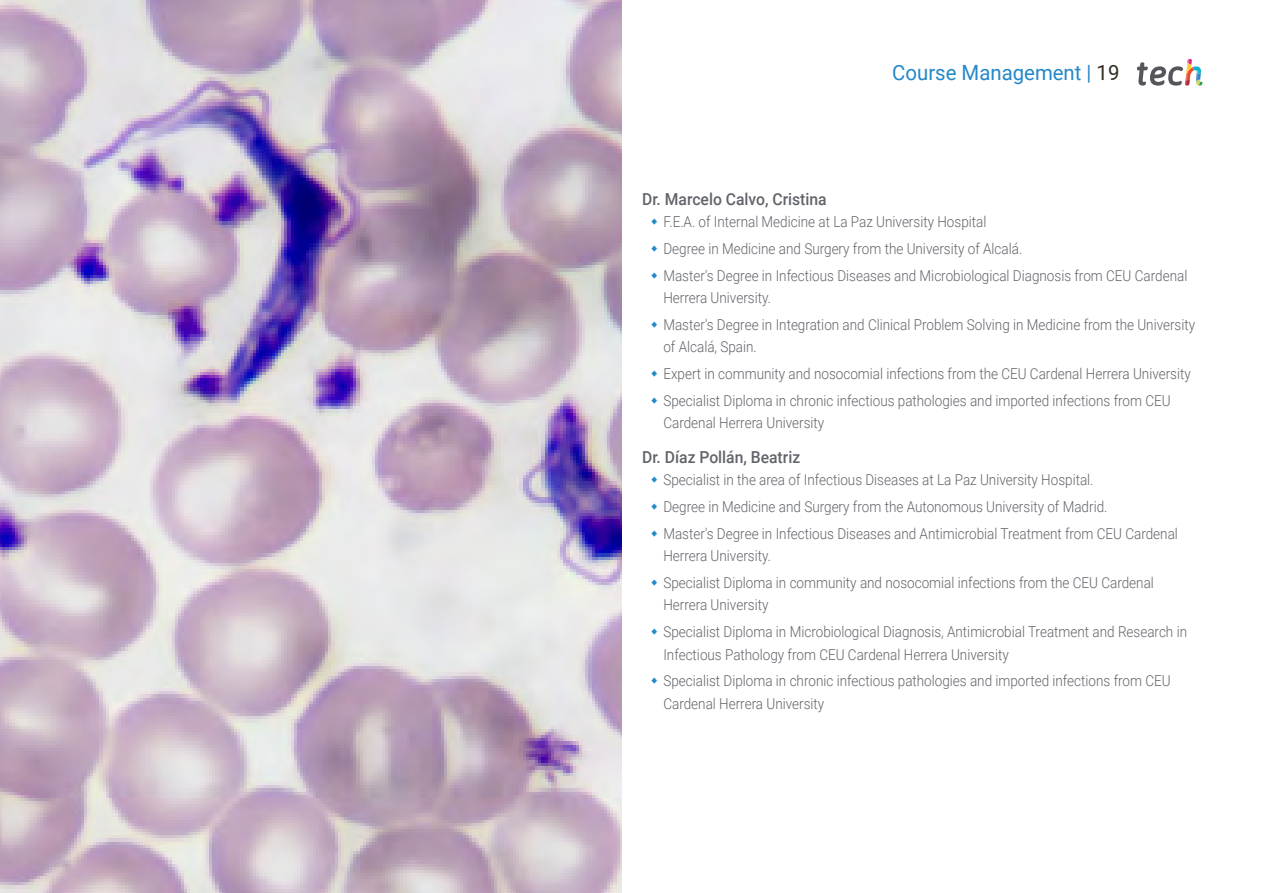
<style>
.page{position:relative;width:1263px;height:893px;background:#fff}
.page>*{position:absolute;margin:0;border:0;box-sizing:border-box;transform-origin:0 0}
.t1{font:21px "Roboto";color:#2488c9}
.t2{font:500 16.5px "Roboto";color:#61646a;scale:.95 1}
.t3{font:300 15px/26.7px "Roboto";color:#61646a;scale:.9 1}
.s1{color:#312e20}
</style>
<div class="page">
<svg style="left:1137px;top:59px;width:65px;height:27px"></svg>
<img style="left:0;top:0;width:621px;height:893px">
<h1 class="t1" style="left:892px;top:57px;width:229px">Course Management | <span class="s1">19</span></h1>
<p class="t2" style="left:642px;top:187px;width:196px">Dr. Marcelo Calvo, Cristina</p>
<p class="t3" style="left:663px;top:208px;width:584px">F.E.A. of Internal Medicine at La Paz University Hospital<br>Degree in Medicine and Surgery from the University of Alcalá.<br>Master's Degree in Infectious Diseases and Microbiological Diagnosis from CEU Cardenal</p>
<p class="t3" style="left:663px;top:284px;width:592px">Herrera University.<br>Master's Degree in Integration and Clinical Problem Solving in Medicine from the University</p>
<p class="t3" style="left:663px;top:333px;width:588px">of Alcalá, Spain.<br>Expert in community and nosocomial infections from the CEU Cardenal Herrera University<br>Specialist Diploma in chronic infectious pathologies and imported infections from CEU</p>
<p class="t3" style="left:663px;top:409px;width:180px">Cardenal Herrera University</p>
<p class="t2" style="left:642px;top:445px;width:168px">Dr. Díaz Pollán, Beatriz</p>
<p class="t3" style="left:663px;top:466px;width:573px">Specialist in the area of Infectious Diseases at La Paz University Hospital.<br>Degree in Medicine and Surgery from the Autonomous University of Madrid.<br>Master's Degree in Infectious Diseases and Antimicrobial Treatment from CEU Cardenal</p>
<p class="t3" style="left:663px;top:542px;width:546px">Herrera University.<br>Specialist Diploma in community and nosocomial infections from the CEU Cardenal</p>
<p class="t3" style="left:663px;top:591px;width:583px">Herrera University<br>Specialist Diploma in Microbiological Diagnosis, Antimicrobial Treatment and Research in</p>
<p class="t3" style="left:663px;top:640px;width:565px">Infectious Pathology from CEU Cardenal Herrera University<br>Specialist Diploma in chronic infectious pathologies and imported infections from CEU</p>
<p class="t3" style="left:663px;top:690px;width:180px">Cardenal Herrera University</p>
</div>
